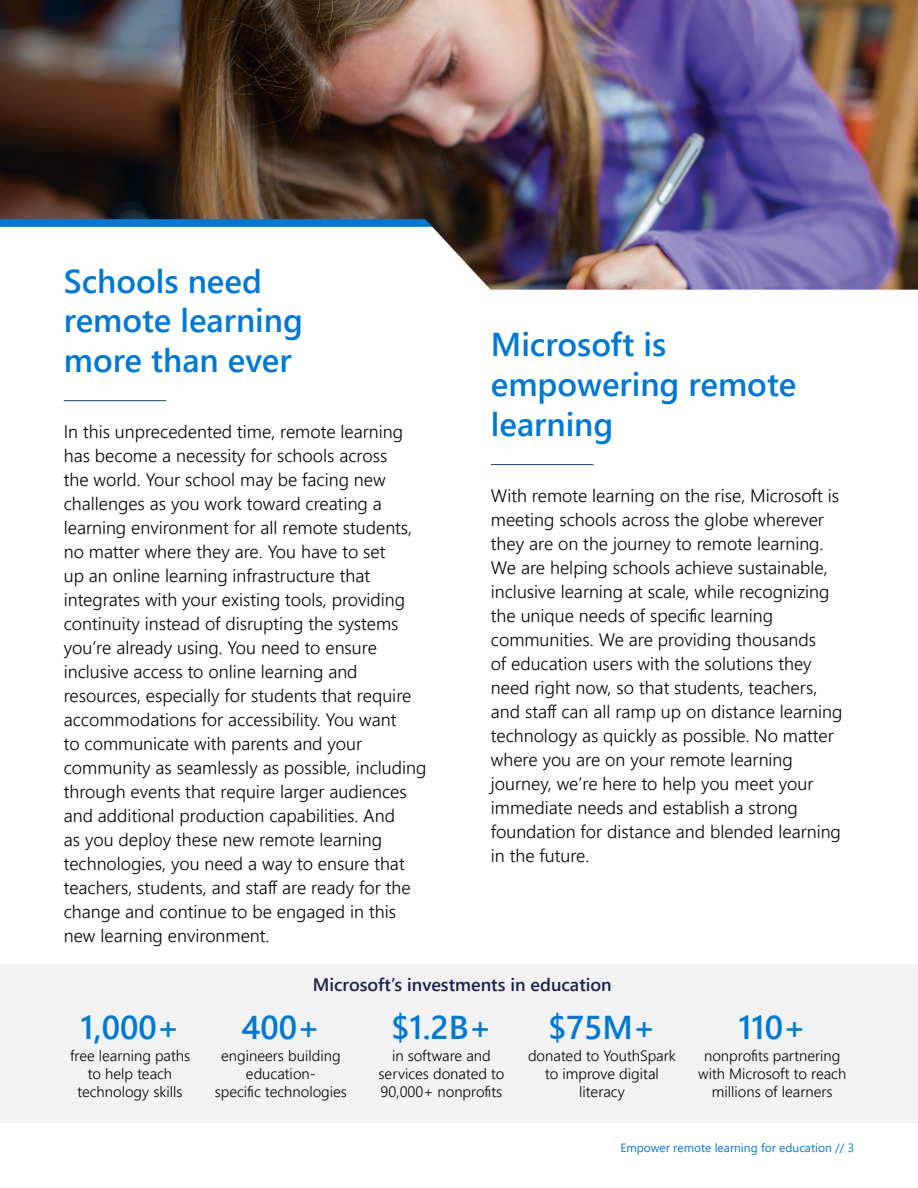
<style>
.page{position:relative;width:918px;height:1188px;background:#fff}
.page>*{position:absolute;margin:0;border:0;box-sizing:border-box;transform-origin:0 0}
.P_H1{font:600 33px/39.6px "Segoe UI";color:#0078d4}
.para{font:300 18px/24px "Segoe UI";color:#000}
.Sub_head{font:600 18px "Segoe UI";color:#17234e}
.P_H1-2{font:300 15px/18px "Segoe UI";color:#000;text-align:center}
.t1{font:12px "Segoe UI";color:#0078d4}
</style>
<div class="page">
<hr style="left:64px;top:400px;width:102px;height:1px;background:#183e6b">
<hr style="left:491px;top:464px;width:102px;height:1px;background:#183e6b">
<img style="left:0;top:0;width:918px;height:290px">
<div style="left:0;top:964px;width:918px;height:159px;background:#f2f2f2"></div>
<p class="P_H1" style="left:64px;top:258px;width:241px">Schools need remote learning more than ever</p>
<p class="para" style="left:64px;top:418px;width:364px">In this unprecedented time, remote learning has become a necessity for schools across<br>the world. Your school may be facing new challenges as you work toward creating a learning environment for all remote students, no matter where they are. You have to set<br>up an online learning infrastructure that integrates with your existing tools, providing continuity instead of disrupting the systems you’re already using. You need to ensure inclusive access to online learning and resources, especially for students that require accommodations for accessibility. You want<br>to communicate with parents and your community as seamlessly as possible, including through events that require larger audiences and additional production capabilities. And<br>as you deploy these new remote learning technologies, you need a way to ensure that teachers, students, and staff are ready for the change and continue to be engaged in this new learning environment.</p>
<p class="P_H1" style="left:491px;top:322px;width:307px">Microsoft is empowering remote learning</p>
<p class="para" style="left:491px;top:482px;width:353px">With remote learning on the rise, Microsoft is meeting schools across the globe wherever they are on the journey to remote learning.<br>We are helping schools achieve sustainable, inclusive learning at scale, while recognizing the unique needs of specific learning communities. We are providing thousands<br>of education users with the solutions they need right now, so that students, teachers, and staff can all ramp up on distance learning technology as quickly as possible. No matter where you are on your remote learning journey, we’re here to help you meet your immediate needs and establish a strong foundation for distance and blended learning in the future.</p>
<p class="P_H1" style="left:81px;top:1005px;width:101px">1,000+</p>
<p class="P_H1-2" style="left:70px;top:1046px;width:122px">free learning paths to help teach technology skills</p>
<p class="Sub_head" style="left:313px;top:968px;width:300px">Microsoft’s investments in education</p>
<p class="P_H1" style="left:242px;top:1005px;width:80px">400+</p>
<p class="P_H1-2" style="left:215px;top:1046px;width:134px">engineers building education-<br>specific technologies</p>
<p class="P_H1" style="left:391px;top:1005px;width:102px">$1.2B+</p>
<p class="P_H1-2" style="left:379px;top:1046px;width:127px">in software and services donated to<br>90,000+ nonprofits</p>
<p class="P_H1" style="left:548px;top:1005px;width:109px">$75M+</p>
<p class="P_H1-2" style="left:528px;top:1046px;width:149px">donated to YouthSpark to improve digital literacy</p>
<p class="P_H1" style="left:738px;top:1005px;width:69px">110+</p>
<p class="P_H1-2" style="left:698px;top:1046px;width:150px">nonprofits partnering with Microsoft to reach millions of learners</p>
<p class="t1" style="left:620px;top:1137px;width:235px">Empower remote learning for education // 3</p>
</div>
